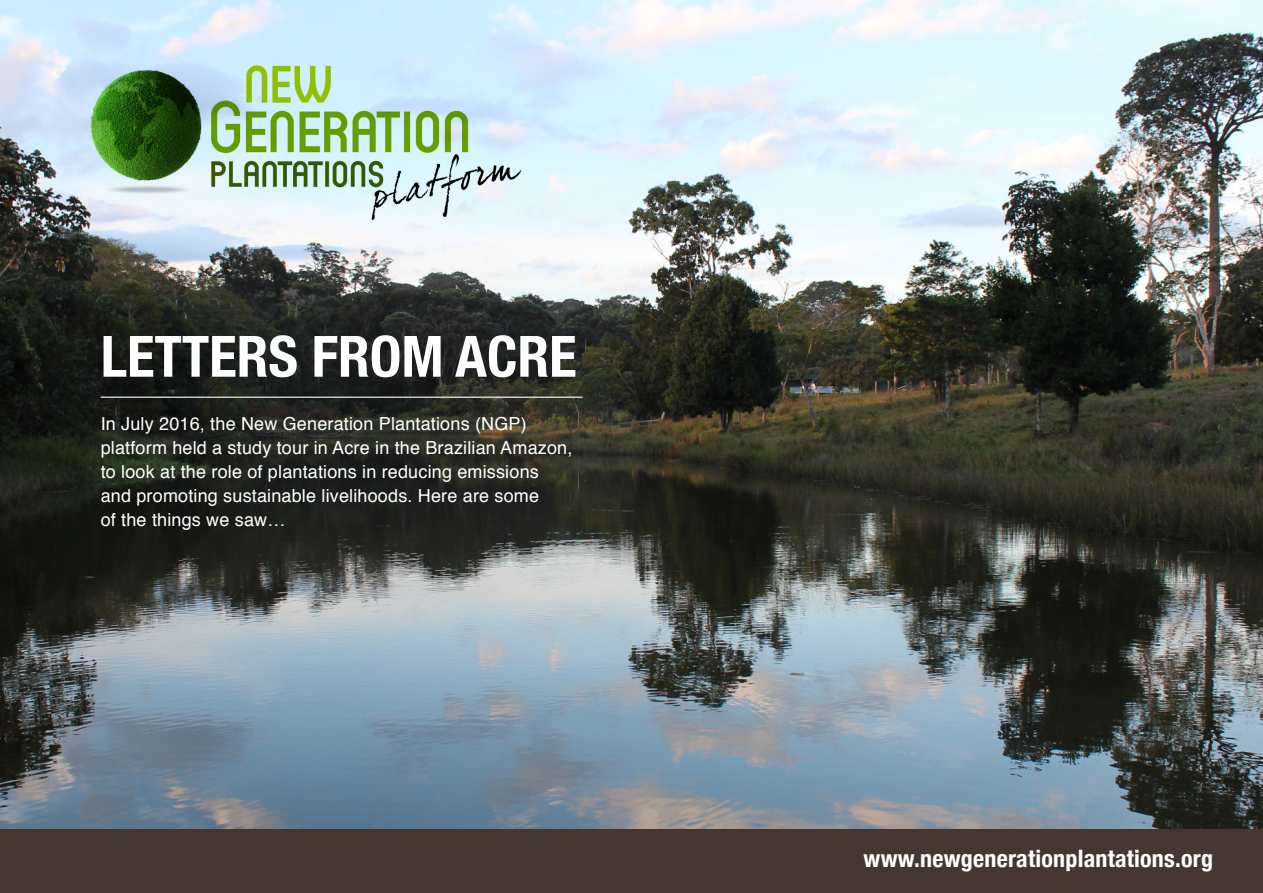
<style>
.page{position:relative;width:1263px;height:893px;background:#fff}
.page>*{position:absolute;margin:0;border:0;box-sizing:border-box;transform-origin:0 0}
.t1{font:700 condensed 57px "Helvetica Neue";color:#fff}
.t2{font:700 condensed 24px "Helvetica Neue";letter-spacing:.01em;color:#fff}
.t3{font:18px/24px "Helvetica";letter-spacing:.01em;color:#fff}
</style>
<div class="page">
<img style="left:0;top:0;width:1263px;height:829px">
<div style="left:0;top:829px;width:1263px;height:64px;background:#45372f"></div>
<hr style="left:101px;top:397px;width:482px;height:1px;background:#fff">
<img style="left:69px;top:25px;width:471px;height:231px">
<p class="t1" style="left:101px;top:309px;width:477px">LETTERS FROM ACRE</p>
<p class="t3" style="left:101px;top:412px;width:473px">In July 2016, the New Generation Plantations (NGP) platform held a study tour in Acre in the Brazilian Amazon, to look at the role of plantations in reducing emissions and promoting sustainable livelihoods. Here are some<br>of the things we saw…</p>
<p class="t2" style="left:864px;top:839px;width:351px">www.newgenerationplantations.org</p>
</div>
